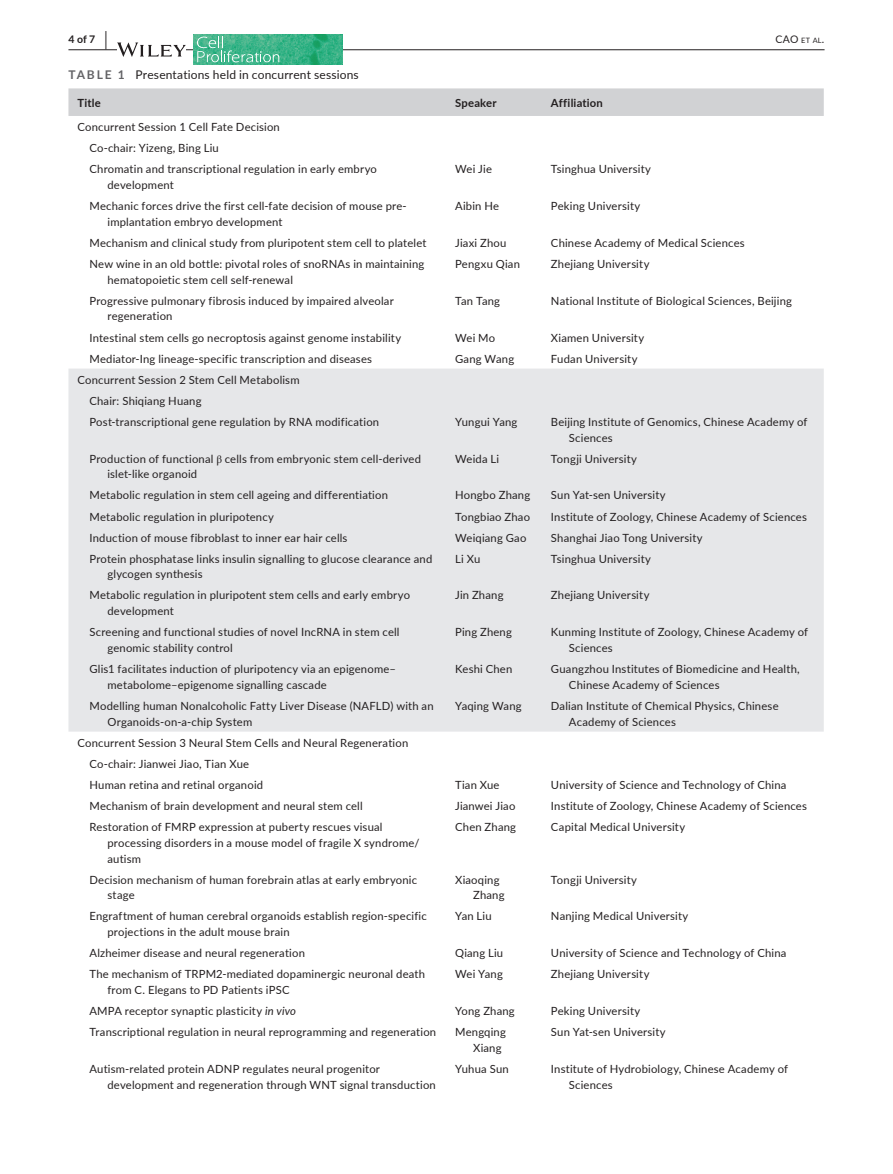
<style>
.page{position:relative;width:893px;height:1174px;background:#fff}
.page>*{position:absolute;margin:0;border:0;box-sizing:border-box;transform-origin:0 0}
.t1{font:12px "Lato";letter-spacing:.015em;color:#231f20}
.t2{font:11.25px/15.8px "Lato";letter-spacing:.015em;color:#231f20}
.t3{font:700 11.25px "Lato";letter-spacing:.02em;color:#231f20}
.t4{font:10.5px "Lato";color:#231f20}
.t5{font:700 10.5px "Lato";color:#231f20}
.s1{font-size:19.5px}
.s2{font-size:7.35px}
.s3{font-weight:700;color:#636366}
.s4{font-family:"STIX"}
.s5{font-style:italic}
</style>
<div class="page">
<hr style="left:68px;top:49px;width:756px;height:1px;background:#231f20">
<svg style="left:117px;top:42px;width:69px;height:15px"></svg>
<img style="left:193px;top:35px;width:149px;height:30px">
<svg style="left:197px;top:36px;width:82px;height:27px;background:#59be99"></svg>
<div style="left:68px;top:88px;width:756px;height:28px;background:#d1d2d4"></div>
<div style="left:68px;top:368px;width:756px;height:363px;background:#e6e7e9"></div>
<p class="t5" style="left:68px;top:31px;width:40px">4 of 7 <span class="s1">|</span></p>
<p class="t4" style="left:775px;top:31px;width:50px">CAO <span class="s2">et al</span>.</p>
<p class="t1" style="left:68px;top:66px;width:292px"><span class="s3">TABLE 1</span> Presentations held in concurrent sessions</p>
<p class="t3" style="left:77px;top:94px;width:25px">Title</p>
<p class="t3" style="left:455px;top:94px;width:43px">Speaker</p>
<p class="t3" style="left:551px;top:94px;width:53px">Affiliation</p>
<p class="t2" style="left:89px;top:116px;width:289px;line-height:21px;text-indent:-12px">Concurrent Session 1 Cell Fate Decision<br>Co-chair: Yizeng, Bing Liu<br>Chromatin and transcriptional regulation in early embryo</p>
<p class="t2" style="left:107px;top:176px;width:68px">development</p>
<p class="t2" style="left:455px;top:161px;width:38px">Wei Jie</p>
<p class="t2" style="left:551px;top:161px;width:102px">Tsinghua University</p>
<p class="t2" style="left:107px;top:197px;width:301px;text-indent:-18px">Mechanic forces drive the first cell-fate decision of mouse pre&shy;implantation embryo development</p>
<p class="t2" style="left:455px;top:197px;width:45px">Aibin He</p>
<p class="t2" style="left:551px;top:197px;width:91px">Peking University</p>
<p class="t2" style="left:89px;top:234px;width:339px">Mechanism and clinical study from pluripotent stem cell to platelet</p>
<p class="t2" style="left:455px;top:234px;width:53px">Jiaxi Zhou</p>
<p class="t2" style="left:551px;top:234px;width:195px">Chinese Academy of Medical Sciences</p>
<p class="t2" style="left:107px;top:255px;width:318px;text-indent:-18px">New wine in an old bottle: pivotal roles of snoRNAs in maintaining hematopoietic stem cell self-renewal</p>
<p class="t2" style="left:455px;top:255px;width:66px">Pengxu Qian</p>
<p class="t2" style="left:551px;top:255px;width:100px">Zhejiang University</p>
<p class="t2" style="left:107px;top:292px;width:288px;text-indent:-18px">Progressive pulmonary fibrosis induced by impaired alveolar regeneration</p>
<p class="t2" style="left:455px;top:292px;width:46px">Tan Tang</p>
<p class="t2" style="left:551px;top:292px;width:242px">National Institute of Biological Sciences, Beijing</p>
<p class="t2" style="left:89px;top:329px;width:313px">Intestinal stem cells go necroptosis against genome instability</p>
<p class="t2" style="left:455px;top:329px;width:42px">Wei Mo</p>
<p class="t2" style="left:551px;top:329px;width:95px">Xiamen University</p>
<p class="t2" style="left:89px;top:350px;width:284px">Mediator-Ing lineage-specific transcription and diseases</p>
<p class="t2" style="left:455px;top:350px;width:61px">Gang Wang</p>
<p class="t2" style="left:551px;top:350px;width:88px">Fudan University</p>
<p class="t2" style="left:89px;top:368px;width:291px;line-height:21px;text-indent:-12px">Concurrent Session 2 Stem Cell Metabolism<br>Chair: Shiqiang Huang<br>Post-transcriptional gene regulation by RNA modification</p>
<p class="t2" style="left:455px;top:413px;width:64px">Yungui Yang</p>
<p class="t2" style="left:569px;top:413px;width:240px;text-indent:-18px">Beijing Institute of Genomics, Chinese Academy of<br>Sciences</p>
<p class="t2" style="left:107px;top:450px;width:315px;text-indent:-18px">Production of functional <span class="s4">β</span> cells from embryonic stem cell-derived islet-like organoid</p>
<p class="t2" style="left:455px;top:450px;width:46px">Weida Li</p>
<p class="t2" style="left:551px;top:450px;width:88px">Tongji University</p>
<p class="t2" style="left:89px;top:487px;width:300px">Metabolic regulation in stem cell ageing and differentiation</p>
<p class="t2" style="left:455px;top:487px;width:77px">Hongbo Zhang</p>
<p class="t2" style="left:551px;top:487px;width:116px">Sun Yat-sen University</p>
<p class="t2" style="left:89px;top:508px;width:186px">Metabolic regulation in pluripotency</p>
<p class="t2" style="left:455px;top:508px;width:77px">Tongbiao Zhao</p>
<p class="t2" style="left:551px;top:508px;width:258px">Institute of Zoology, Chinese Academy of Sciences</p>
<p class="t2" style="left:89px;top:529px;width:260px">Induction of mouse fibroblast to inner ear hair cells</p>
<p class="t2" style="left:455px;top:529px;width:73px">Weiqiang Gao</p>
<p class="t2" style="left:551px;top:529px;width:153px">Shanghai Jiao Tong University</p>
<p class="t2" style="left:107px;top:550px;width:326px;text-indent:-18px">Protein phosphatase links insulin signalling to glucose clearance and glycogen synthesis</p>
<p class="t2" style="left:455px;top:550px;width:27px">Li Xu</p>
<p class="t2" style="left:551px;top:550px;width:102px">Tsinghua University</p>
<p class="t2" style="left:107px;top:587px;width:304px;text-indent:-18px">Metabolic regulation in pluripotent stem cells and early embryo development</p>
<p class="t2" style="left:455px;top:587px;width:50px">Jin Zhang</p>
<p class="t2" style="left:551px;top:587px;width:100px">Zhejiang University</p>
<p class="t2" style="left:107px;top:624px;width:294px;text-indent:-18px">Screening and functional studies of novel IncRNA in stem cell genomic stability control</p>
<p class="t2" style="left:455px;top:624px;width:58px">Ping Zheng</p>
<p class="t2" style="left:569px;top:624px;width:241px;text-indent:-18px">Kunming Institute of Zoology, Chinese Academy of<br>Sciences</p>
<p class="t2" style="left:107px;top:660px;width:290px;text-indent:-18px">Glis1 facilitates induction of pluripotency via an epigenome– metabolome–epigenome signalling cascade</p>
<p class="t2" style="left:455px;top:660px;width:59px">Keshi Chen</p>
<p class="t2" style="left:569px;top:660px;width:232px;text-indent:-18px">Guangzhou Institutes of Biomedicine and Health,<br>Chinese Academy of Sciences</p>
<p class="t2" style="left:107px;top:697px;width:328px;text-indent:-18px">Modelling human Nonalcoholic Fatty Liver Disease (NAFLD) with an<br>Organoids-on-a-chip System</p>
<p class="t2" style="left:455px;top:697px;width:68px">Yaqing Wang</p>
<p class="t2" style="left:569px;top:697px;width:211px;text-indent:-18px">Dalian Institute of Chemical Physics, Chinese<br>Academy of Sciences</p>
<p class="t2" style="left:89px;top:731px;width:320px;line-height:21px;text-indent:-12px">Concurrent Session 3 Neural Stem Cells and Neural Regeneration<br>Co-chair: Jianwei Jiao, Tian Xue<br>Human retina and retinal organoid</p>
<p class="t2" style="left:455px;top:776px;width:46px">Tian Xue</p>
<p class="t2" style="left:551px;top:776px;width:237px">University of Science and Technology of China</p>
<p class="t2" style="left:89px;top:797px;width:275px">Mechanism of brain development and neural stem cell</p>
<p class="t2" style="left:455px;top:797px;width:62px">Jianwei Jiao</p>
<p class="t2" style="left:551px;top:797px;width:258px">Institute of Zoology, Chinese Academy of Sciences</p>
<p class="t2" style="left:107px;top:818px;width:314px;text-indent:-18px">Restoration of FMRP expression at puberty rescues visual processing disorders in a mouse model of fragile X syndrome/ autism</p>
<p class="t2" style="left:455px;top:818px;width:62px">Chen Zhang</p>
<p class="t2" style="left:551px;top:818px;width:136px">Capital Medical University</p>
<p class="t2" style="left:107px;top:871px;width:311px;text-indent:-18px">Decision mechanism of human forebrain atlas at early embryonic stage</p>
<p class="t2" style="left:473px;top:871px;width:33px;text-indent:-18px">Xiaoqing<br>Zhang</p>
<p class="t2" style="left:551px;top:871px;width:88px">Tongji University</p>
<p class="t2" style="left:107px;top:908px;width:321px;text-indent:-18px">Engraftment of human cerebral organoids establish region-specific projections in the adult mouse brain</p>
<p class="t2" style="left:455px;top:908px;width:38px">Yan Liu</p>
<p class="t2" style="left:551px;top:908px;width:139px">Nanjing Medical University</p>
<p class="t2" style="left:89px;top:944px;width:217px">Alzheimer disease and neural regeneration</p>
<p class="t2" style="left:455px;top:944px;width:50px">Qiang Liu</p>
<p class="t2" style="left:551px;top:944px;width:237px">University of Science and Technology of China</p>
<p class="t2" style="left:107px;top:966px;width:319px;text-indent:-18px">The mechanism of TRPM2-mediated dopaminergic neuronal death from C. Elegans to PD Patients iPSC</p>
<p class="t2" style="left:455px;top:966px;width:49px">Wei Yang</p>
<p class="t2" style="left:551px;top:966px;width:100px">Zhejiang University</p>
<p class="t2" style="left:89px;top:1002px;width:208px">AMPA receptor synaptic plasticity <span class="s5">in vivo</span></p>
<p class="t2" style="left:455px;top:1002px;width:61px">Yong Zhang</p>
<p class="t2" style="left:551px;top:1002px;width:91px">Peking University</p>
<p class="t2" style="left:89px;top:1023px;width:348px">Transcriptional regulation in neural reprogramming and regeneration</p>
<p class="t2" style="left:473px;top:1023px;width:34px;text-indent:-18px">Mengqing<br>Xiang</p>
<p class="t2" style="left:551px;top:1023px;width:116px">Sun Yat-sen University</p>
<p class="t2" style="left:107px;top:1060px;width:330px;text-indent:-18px">Autism-related protein ADNP regulates neural progenitor development and regeneration through WNT signal transduction</p>
<p class="t2" style="left:455px;top:1060px;width:55px">Yuhua Sun</p>
<p class="t2" style="left:569px;top:1060px;width:221px;text-indent:-18px">Institute of Hydrobiology, Chinese Academy of<br>Sciences</p>
</div>
